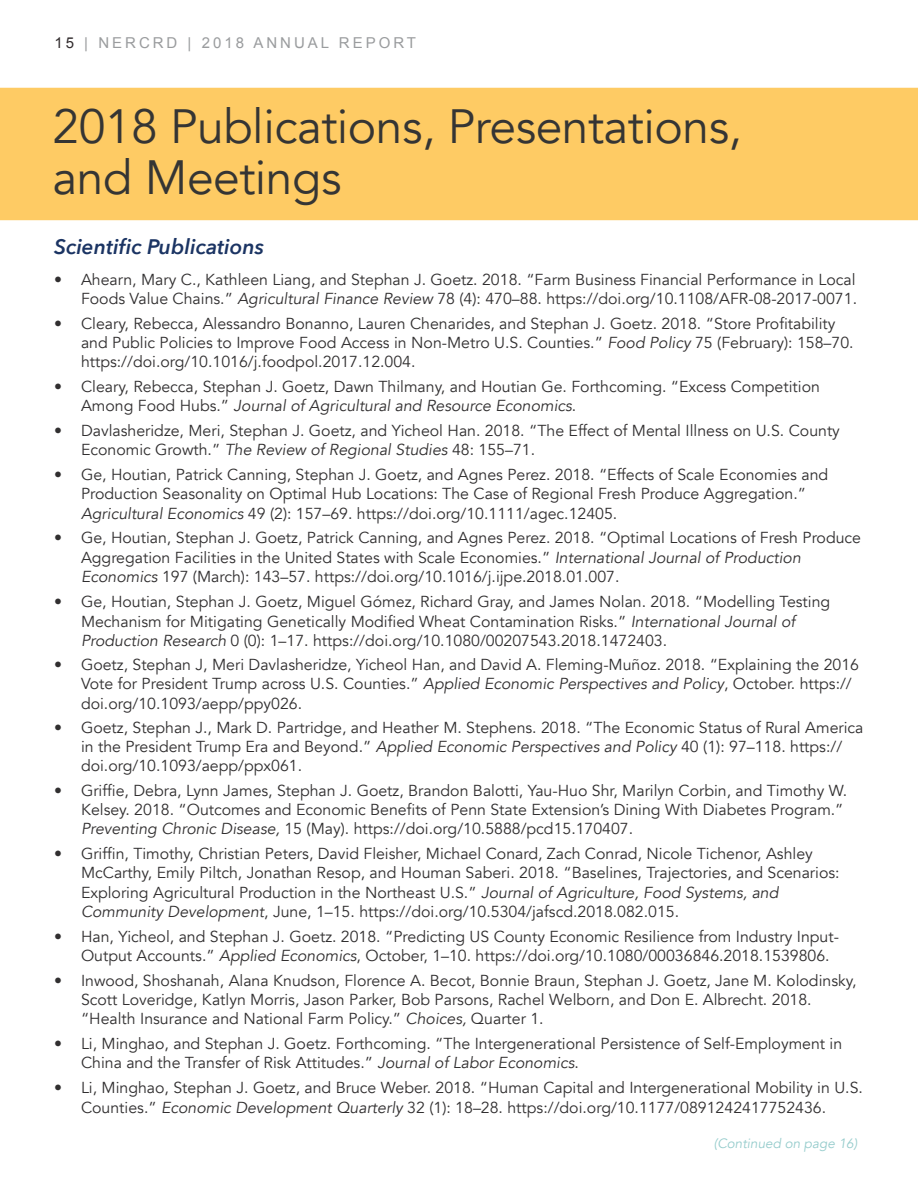
<style>
.page{position:relative;width:918px;height:1188px;background:#fff}
.page>*{position:absolute;margin:0;border:0;box-sizing:border-box;transform-origin:0 0}
.Master_Heading{font:48px/51px "Avenir";letter-spacing:-.01em;color:#353534}
.Smaller_headlines_or{font:italic 600 21px "Avenir Next";color:#1b3463}
.t1{font:15.9px/19.2px "Avenir";color:#312f30}
.t2{font:15px "Arial";letter-spacing:.2em;color:#9a9c9e}
.project_update_headi{font:italic 13.5px "Avenir";color:#96cccc}
.s1{color:#322c2e}
.s2{font-style:italic}
</style>
<div class="page">
<div style="left:0;top:88px;width:918px;height:132px;background:#fecb64"></div>
<p class="t2" style="left:54px;top:33px;width:363px"><span class="s1">15</span> | NERCRD | 2018 ANNUAL REPORT</p>
<p class="Master_Heading" style="left:52px;top:102px;width:691px">2018 Publications, Presentations, and Meetings</p>
<p class="Smaller_headlines_or" style="left:54px;top:229px;width:212px">Scientific Publications</p>
<p class="t1" style="left:54px;top:270px;width:805px;text-align:right">• Ahearn, Mary C., Kathleen Liang, and Stephan J. Goetz. 2018. “Farm Business Financial Performance in Local<br>Foods Value Chains.” <span class="s2">Agricultural Finance Review</span> 78 (4): 470–88. https://doi.org/10.1108/AFR-08-2017-0071.</p>
<p class="t1" style="left:81px;top:314px;width:774px;text-indent:-27px">• Cleary, Rebecca, Alessandro Bonanno, Lauren Chenarides, and Stephan J. Goetz. 2018. “Store Profitability and Public Policies to Improve Food Access in Non-Metro U.S. Counties.” <span class="s2">Food Policy</span> 75 (February): 158–70. https://doi.org/10.1016/j.foodpol.2017.12.004.</p>
<p class="t1" style="left:81px;top:377px;width:740px;text-indent:-27px">• Cleary, Rebecca, Stephan J. Goetz, Dawn Thilmany, and Houtian Ge. Forthcoming. “Excess Competition<br>Among Food Hubs.” <span class="s2">Journal of Agricultural and Resource Economics</span>.</p>
<p class="t1" style="left:81px;top:421px;width:760px;text-indent:-27px">• Davlasheridze, Meri, Stephan J. Goetz, and Yicheol Han. 2018. “The Effect of Mental Illness on U.S. County<br>Economic Growth.” <span class="s2">The Review of Regional Studies</span> 48: 155–71.</p>
<p class="t1" style="left:81px;top:465px;width:749px;text-indent:-27px">• Ge, Houtian, Patrick Canning, Stephan J. Goetz, and Agnes Perez. 2018. “Effects of Scale Economies and<br>Production Seasonality on Optimal Hub Locations: The Case of Regional Fresh Produce Aggregation.”<br><span class="s2">Agricultural Economics</span> 49 (2): 157–69. https://doi.org/10.1111/agec.12405.</p>
<p class="t1" style="left:81px;top:529px;width:782px;text-indent:-27px">• Ge, Houtian, Stephan J. Goetz, Patrick Canning, and Agnes Perez. 2018. “Optimal Locations of Fresh Produce<br>Aggregation Facilities in the United States with Scale Economies.” <span class="s2">International Journal of Production<br>Economics</span> 197 (March): 143–57. https://doi.org/10.1016/j.ijpe.2018.01.007.</p>
<p class="t1" style="left:81px;top:592px;width:751px;text-indent:-27px">• Ge, Houtian, Stephan J. Goetz, Miguel Gómez, Richard Gray, and James Nolan. 2018. “Modelling Testing<br>Mechanism for Mitigating Genetically Modified Wheat Contamination Risks.” <span class="s2">International Journal of<br>Production Research</span> 0 (0): 1–17. https://doi.org/10.1080/00207543.2018.1472403.</p>
<p class="t1" style="left:81px;top:656px;width:780px;text-indent:-27px">• Goetz, Stephan J, Meri Davlasheridze, Yicheol Han, and David A. Fleming-Muñoz. 2018. “Explaining the 2016<br>Vote for President Trump across U.S. Counties.” <span class="s2">Applied Economic Perspectives and Policy</span>, October. https:// doi.org/10.1093/aepp/ppy026.</p>
<p class="t1" style="left:81px;top:719px;width:784px;text-indent:-27px">• Goetz, Stephan J., Mark D. Partridge, and Heather M. Stephens. 2018. “The Economic Status of Rural America in the President Trump Era and Beyond.” <span class="s2">Applied Economic Perspectives and Policy</span> 40 (1): 97–118. https:// doi.org/10.1093/aepp/ppx061.</p>
<p class="t1" style="left:81px;top:781px;width:768px;text-indent:-27px">• Griffie, Debra, Lynn James, Stephan J. Goetz, Brandon Balotti, Yau-Huo Shr, Marilyn Corbin, and Timothy W.<br>Kelsey. 2018. “Outcomes and Economic Benefits of Penn State Extension’s Dining With Diabetes Program.”<br><span class="s2">Preventing Chronic Disease,</span> 15 (May). https://doi.org/10.5888/pcd15.170407.</p>
<p class="t1" style="left:81px;top:844px;width:760px;text-indent:-27px">• Griffin, Timothy, Christian Peters, David Fleisher, Michael Conard, Zach Conrad, Nicole Tichenor, Ashley McCarthy, Emily Piltch, Jonathan Resop, and Houman Saberi. 2018. “Baselines, Trajectories, and Scenarios:<br>Exploring Agricultural Production in the Northeast U.S.” <span class="s2">Journal of Agriculture, Food Systems, and Community Development</span>, June, 1–15. https://doi.org/10.5304/jafscd.2018.082.015.</p>
<p class="t1" style="left:81px;top:927px;width:760px;text-indent:-27px">• Han, Yicheol, and Stephan J. Goetz. 2018. “Predicting US County Economic Resilience from Industry Input-<br>Output Accounts.” <span class="s2">Applied Economics</span>, October, 1–10. https://doi.org/10.1080/00036846.2018.1539806.</p>
<p class="t1" style="left:81px;top:971px;width:777px;text-indent:-27px">• Inwood, Shoshanah, Alana Knudson, Florence A. Becot, Bonnie Braun, Stephan J. Goetz, Jane M. Kolodinsky,<br>Scott Loveridge, Katlyn Morris, Jason Parker, Bob Parsons, Rachel Welborn, and Don E. Albrecht. 2018. “Health Insurance and National Farm Policy.” <span class="s2">Choices,</span> Quarter 1.</p>
<p class="t1" style="left:81px;top:1034px;width:763px;text-indent:-27px">• Li, Minghao, and Stephan J. Goetz. Forthcoming. “The Intergenerational Persistence of Self-Employment in<br>China and the Transfer of Risk Attitudes.” <span class="s2">Journal of Labor Economics</span>.</p>
<p class="t1" style="left:81px;top:1078px;width:783px;text-indent:-27px">• Li, Minghao, Stephan J. Goetz, and Bruce Weber. 2018. “Human Capital and Intergenerational Mobility in U.S.<br>Counties.” <span class="s2">Economic Development Quarterly</span> 32 (1): 18–28. https://doi.org/10.1177/0891242417752436.</p>
<p class="project_update_headi" style="left:714px;top:1135px;width:145px">(Continued on page 16)</p>
</div>
